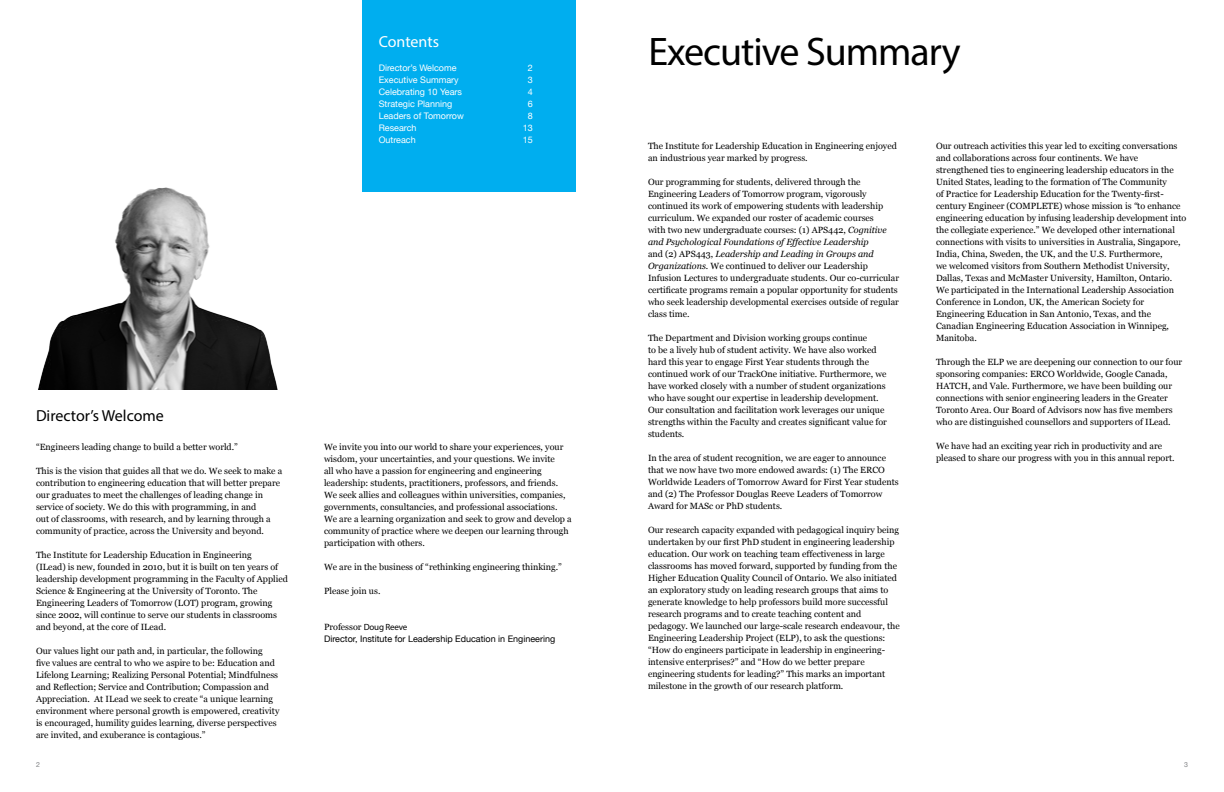
<style>
.page{position:relative;width:1224px;height:792px;background:#fff}
.page>*{position:absolute;margin:0;border:0;box-sizing:border-box;transform-origin:0 0}
.t1{font:40px "Myriad Pro";letter-spacing:-.025em;color:#000}
.t2{font:16px "Myriad Pro";color:#000}
.t3{font:16px "Myriad Pro";letter-spacing:-.005em;color:#fff}
.t4{font:9px/12px "Georgia";color:#000}
.t5{font:9px "Helvetica Neue";color:#fff}
.t6{font:9px "Helvetica Neue";color:#000}
.t7{font:7px "Helvetica Neue";color:#808285}
.s1{font-family:"Myriad Pro"}
.s2{font-style:italic}
</style>
<div class="page">
<img style="left:38px;top:187px;width:240px;height:203px">
<div style="left:363px;top:0;width:213px;height:192px;background:#00aeef"></div>
<h2 class="t3" style="left:379px;top:32px;width:62px">Contents</h2>
<p class="t5" style="left:379px;top:61px;width:79px">Director’s Welcome</p>
<p class="t5" style="left:528px;top:61px;width:7px">2</p>
<p class="t5" style="left:379px;top:73px;width:82px">Executive Summary</p>
<p class="t5" style="left:528px;top:73px;width:7px">3</p>
<p class="t5" style="left:379px;top:85px;width:85px">Celebrating 10 Years</p>
<p class="t5" style="left:528px;top:85px;width:7px">4</p>
<p class="t5" style="left:379px;top:97px;width:75px">Strategic Planning</p>
<p class="t5" style="left:528px;top:97px;width:7px">6</p>
<p class="t5" style="left:379px;top:109px;width:87px">Leaders of Tomorrow</p>
<p class="t5" style="left:528px;top:109px;width:7px">8</p>
<p class="t5" style="left:379px;top:121px;width:39px">Research</p>
<p class="t5" style="left:523px;top:121px;width:12px">13</p>
<p class="t5" style="left:379px;top:133px;width:39px">Outreach</p>
<p class="t5" style="left:523px;top:133px;width:12px">15</p>
<h2 class="t2" style="left:36px;top:405px;width:129px">Director’s Welcome</h2>
<p class="t4" style="left:36px;top:441px;width:203px">“Engineers leading change to build a better world.”</p>
<p class="t4" style="left:36px;top:465px;width:248px">This is the vision that guides all that we do. We seek to make a contribution to engineering education that will better prepare our graduates to meet the challenges of leading change in service of society. We do this with programming, in and<br>out of classrooms, with research, and by learning through a community of practice, across the University and beyond.</p>
<p class="t4" style="left:36px;top:549px;width:253px">The Institute for Leadership Education in Engineering<br>(ILead) is new, founded in 2010, but it is built on ten years of leadership development programming in the Faculty of Applied Science &amp; Engineering at the University of Toronto. The Engineering Leaders of Tomorrow (LOT) program, growing since 2002, will continue to serve our students in classrooms and beyond, at the core of ILead.</p>
<p class="t4" style="left:36px;top:645px;width:245px">Our values light our path and, in particular, the following<br>five values are central to who we aspire to be: Education and Lifelong Learning; Realizing Personal Potential; Mindfulness and Reflection; Service and Contribution; Compassion and Appreciation. At ILead we seek to create “a unique learning environment where personal growth is empowered, creativity is encouraged, humility guides learning, diverse perspectives are invited, and exuberance is contagious.”</p>
<p class="t4" style="left:324px;top:441px;width:249px">We invite you into our world to share your experiences, your wisdom, your uncertainties, and your questions. We invite<br>all who have a passion for engineering and engineering leadership: students, practitioners, professors, and friends.<br>We seek allies and colleagues within universities, companies, governments, consultancies, and professional associations.<br>We are a learning organization and seek to grow and develop a community of practice where we deepen our learning through participation with others.</p>
<p class="t4" style="left:324px;top:561px;width:239px">We are in the business of “rethinking engineering thinking.”</p>
<p class="t4" style="left:324px;top:585px;width:58px">Please join us.</p>
<p class="t4" style="left:324px;top:621px;width:85px">Professor <span class="s1">Doug Reeve</span></p>
<p class="t6" style="left:324px;top:631px;width:233px">Director, Institute for Leadership Education in Engineering</p>
<h1 class="t1" style="left:649px;top:26px;width:314px">Executive Summary</h1>
<p class="t4" style="left:648px;top:140px;width:250px">The Institute for Leadership Education in Engineering enjoyed an industrious year marked by progress.</p>
<p class="t4" style="left:648px;top:176px;width:253px">Our programming for students, delivered through the Engineering Leaders of Tomorrow program, vigorously continued its work of empowering students with leadership curriculum. We expanded our roster of academic courses<br>with two new undergraduate courses: (1) APS442, <span class="s2">Cognitive and Psychological Foundations of Effective Leadership<br></span>and (2) APS443, <span class="s2">Leadership and Leading in Groups and Organizations</span>. We continued to deliver our Leadership Infusion Lectures to undergraduate students. Our co-curricular certificate programs remain a popular opportunity for students who seek leadership developmental exercises outside of regular class time.</p>
<p class="t4" style="left:648px;top:332px;width:241px">The Department and Division working groups continue<br>to be a lively hub of student activity. We have also worked hard this year to engage First Year students through the continued work of our TrackOne initiative. Furthermore, we have worked closely with a number of student organizations who have sought our expertise in leadership development.<br>Our consultation and facilitation work leverages our unique strengths within the Faculty and creates significant value for students.</p>
<p class="t4" style="left:648px;top:452px;width:252px">In the area of student recognition, we are eager to announce that we now have two more endowed awards: (1) The ERCO Worldwide Leaders of Tomorrow Award for First Year students and (2) The Professor Douglas Reeve Leaders of Tomorrow Award for MASc or PhD students.</p>
<p class="t4" style="left:648px;top:524px;width:253px">Our research capacity expanded with pedagogical inquiry being undertaken by our first PhD student in engineering leadership education. Our work on teaching team effectiveness in large classrooms has moved forward, supported by funding from the Higher Education Quality Council of Ontario. We also initiated an exploratory study on leading research groups that aims to generate knowledge to help professors build more successful research programs and to create teaching content and pedagogy. We launched our large-scale research endeavour, the Engineering Leadership Project (ELP), to ask the questions: “How do engineers participate in leadership in engineering&shy;intensive enterprises?” and “How do we better prepare engineering students for leading?” This marks an important milestone in the growth of our research platform.</p>
<p class="t4" style="left:936px;top:140px;width:252px">Our outreach activities this year led to exciting conversations and collaborations across four continents. We have strengthened ties to engineering leadership educators in the United States, leading to the formation of The Community<br>of Practice for Leadership Education for the Twenty-first&shy;century Engineer (COMPLETE) whose mission is <span class="s2">“</span>to enhance engineering education by infusing leadership development into the collegiate experience.” We developed other international connections with visits to universities in Australia, Singapore, India, China, Sweden, the UK, and the U.S. Furthermore,<br>we welcomed visitors from Southern Methodist University, Dallas, Texas and McMaster University, Hamilton, Ontario.<br>We participated in the International Leadership Association Conference in London, UK, the American Society for Engineering Education in San Antonio, Texas, and the Canadian Engineering Education Association in Winnipeg, Manitoba.</p>
<p class="t4" style="left:936px;top:356px;width:248px">Through the ELP we are deepening our connection to our four sponsoring companies: ERCO Worldwide, Google Canada, HATCH, and Vale. Furthermore, we have been building our connections with senior engineering leaders in the Greater Toronto Area. Our Board of Advisors now has five members who are distinguished counsellors and supporters of ILead.</p>
<p class="t4" style="left:936px;top:440px;width:240px">We have had an exciting year rich in productivity and are pleased to share our progress with you in this annual report.</p>
<p class="t7" style="left:36px;top:759px;width:5px">2</p>
<p class="t7" style="left:1184px;top:759px;width:5px">3</p>
</div>
